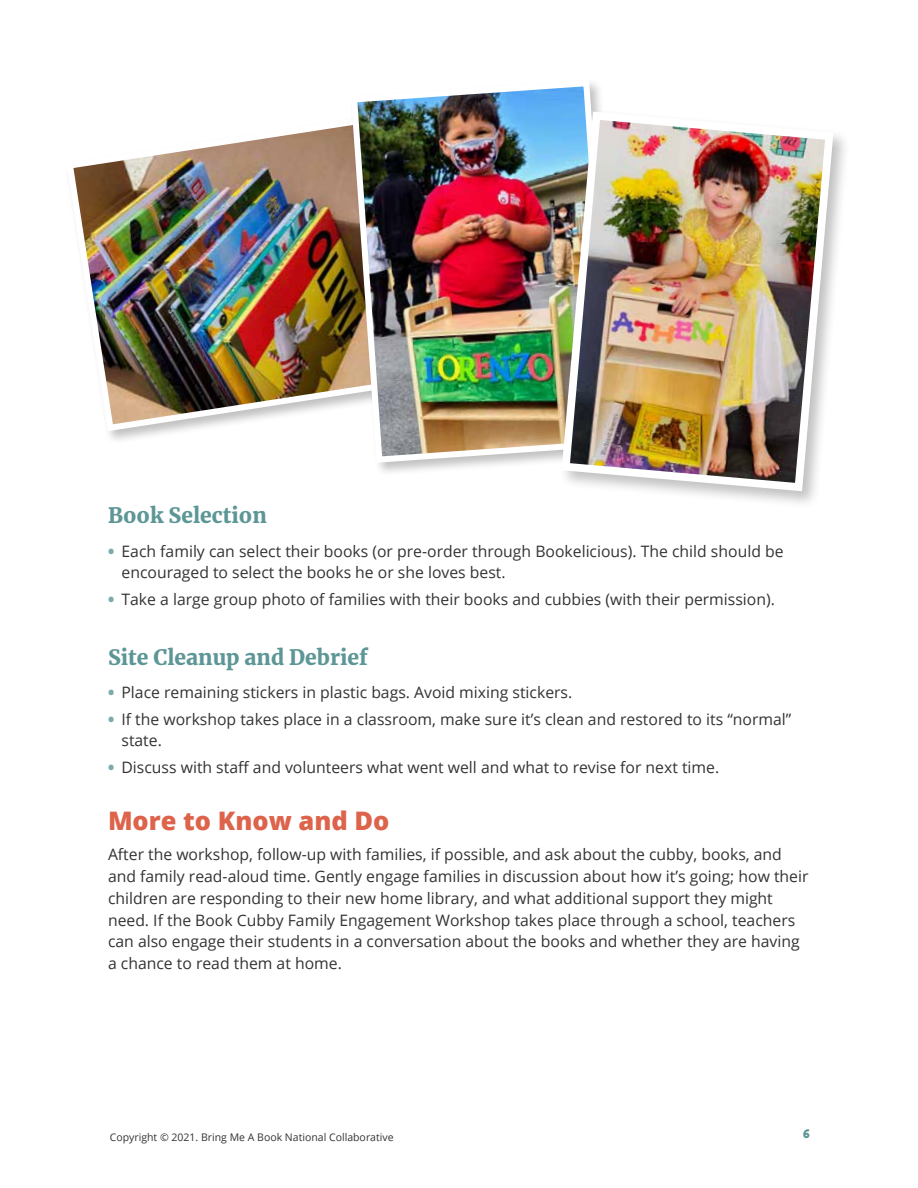
<style>
.page{position:relative;width:918px;height:1188px;background:#fff}
.page>*{position:absolute;margin:0;border:0;box-sizing:border-box;transform-origin:0 0}
.t1{font:800 25.5px "Open Sans";color:#dd634b}
.t2{font:900 21px "Merriweather";color:#5d9696}
.t3{font:15.75px/21.8px "Open Sans";color:#333}
.t4{font:12px "Fredoka One";color:#5d9696}
.t5{font:10.5px "Open Sans";color:#333}
.s1{font-weight:800;color:#7dabab}
</style>
<div class="page">
<img style="left:73px;top:125px;width:275px;height:310px">
<div style="left:348px;top:77px;width:281px;height:399px;background:#000;opacity:.25"></div>
<img style="left:348px;top:77px;width:270px;height:389px">
<div style="left:558px;top:108px;width:293px;height:401px;background:#000;opacity:.25"></div>
<img style="left:557px;top:107px;width:281px;height:388px">
<h2 class="t2" style="left:108px;top:501px;width:160px">Book Selection</h2>
<p class="t3" style="left:121px;top:540px;width:664px;text-indent:-13px"><span class="s1">•</span> Each family can select their books (or pre-order through Bookelicious). The child should be encouraged to select the books he or she loves best.</p>
<p class="t3" style="left:108px;top:588px;width:668px"><span class="s1">•</span> Take a large group photo of families with their books and cubbies (with their permission).</p>
<h2 class="t2" style="left:108px;top:642px;width:261px">Site Cleanup and Debrief</h2>
<p class="t3" style="left:108px;top:681px;width:466px"><span class="s1">•</span> Place remaining stickers in plastic bags. Avoid mixing stickers.</p>
<p class="t3" style="left:121px;top:708px;width:671px;text-indent:-13px"><span class="s1">•</span> If the workshop takes place in a classroom, make sure it’s clean and restored to its “normal” state.</p>
<p class="t3" style="left:108px;top:756px;width:613px"><span class="s1">•</span> Discuss with staff and volunteers what went well and what to revise for next time.</p>
<h1 class="t1" style="left:108px;top:801px;width:283px">More to Know and Do</h1>
<p class="t3" style="left:108px;top:843px;width:702px">After the workshop, follow-up with families, if possible, and ask about the cubby, books, and and family read-aloud time. Gently engage families in discussion about how it’s going; how their children are responding to their new home library, and what additional support they might need. If the Book Cubby Family Engagement Workshop takes place through a school, teachers can also engage their students in a conversation about the books and whether they are having a chance to read them at home.</p>
<p class="t5" style="left:110px;top:1130px;width:285px">Copyright © 2021. Bring Me A Book National Collaborative</p>
<p class="t4" style="left:803px;top:1127px;width:8px">6</p>
</div>
